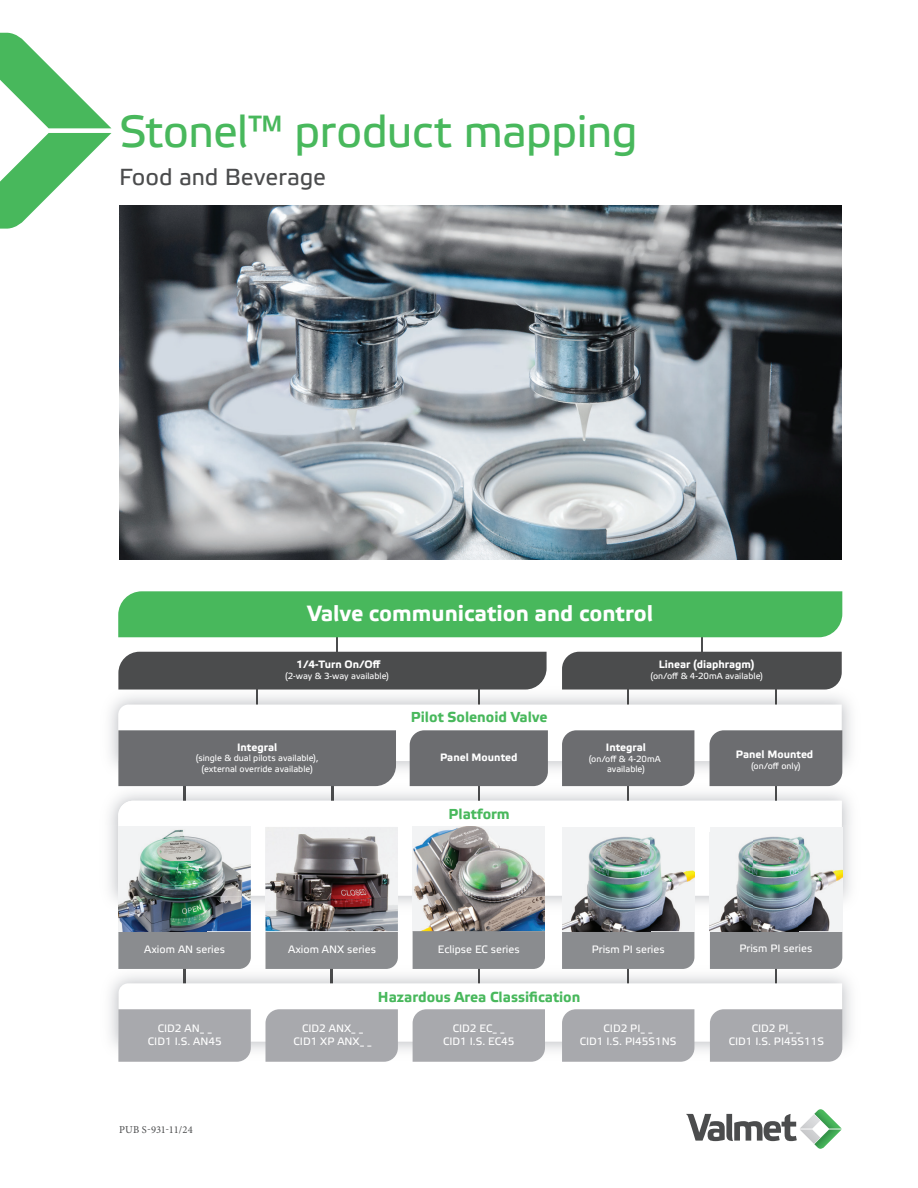
<style>
.page{position:relative;width:918px;height:1188px;background:#fff}
.page>*{position:absolute;margin:0;border:0;box-sizing:border-box;transform-origin:0 0}
.t1{font:45px "Etelka Text";letter-spacing:-.015em;color:#48b85c}
.t2{font:23.25px "Etelka Text";letter-spacing:-.005em;color:#4b4c4d}
.t3{font:700 22.05px "Etelka Text";color:#fff}
.t4{font:700 14.4px "Etelka Text";color:#48b85c}
.t5{font:10.65px/12.8px "Etelka Text";color:#fff;text-align:center}
.t6{font:700 10.65px "Etelka Text";color:#fff}
.t7{font:10.5px "Minion Pro";letter-spacing:.015em;color:#4b4c4d}
.t8{font:8.85px/10.6px "Etelka Text";color:#fff;text-align:center}
</style>
<div class="page">
<svg style="left:686px;top:1109px;width:156px;height:40px"></svg>
<svg style="left:0;top:33px;width:111px;height:196px"></svg>
<img style="left:842px;top:825px;width:8px;height:93px">
<img style="left:251px;top:896px;width:15px;height:22px">
<img style="left:398px;top:896px;width:15px;height:22px">
<img style="left:694px;top:896px;width:16px;height:22px">
<svg style="left:118px;top:801px;width:724px;height:95px"></svg>
<img style="left:110px;top:961px;width:741px;height:89px">
<img style="left:184px;top:969px;width:1px;height:14px">
<img style="left:331px;top:969px;width:1px;height:14px">
<img style="left:478px;top:969px;width:2px;height:14px">
<img style="left:628px;top:969px;width:1px;height:14px">
<img style="left:775px;top:969px;width:2px;height:14px">
<img style="left:110px;top:690px;width:741px;height:84px">
<img style="left:478px;top:690px;width:2px;height:15px">
<img style="left:628px;top:690px;width:1px;height:15px">
<img style="left:256px;top:690px;width:2px;height:15px">
<img style="left:775px;top:690px;width:2px;height:15px">
<svg style="left:118px;top:591px;width:724px;height:99px;background:#689c72"></svg>
<svg style="left:118px;top:705px;width:724px;height:96px"></svg>
<div style="left:562px;top:931px;width:132px;height:38px;background:#8a8c8f"></div>
<div style="left:710px;top:931px;width:132px;height:38px;background:#8a8c8f"></div>
<div style="left:118px;top:931px;width:133px;height:38px;background:#8a8c8f"></div>
<div style="left:266px;top:931px;width:132px;height:38px;background:#8a8c8f"></div>
<img style="left:118px;top:827px;width:133px;height:104px">
<img style="left:266px;top:827px;width:132px;height:104px">
<img style="left:413px;top:827px;width:132px;height:104px">
<div style="left:562px;top:827px;width:132px;height:104px;background:#f2f3f4"></div>
<img style="left:562px;top:837px;width:132px;height:94px">
<div style="left:710px;top:827px;width:132px;height:104px;background:#f2f3f4"></div>
<img style="left:710px;top:836px;width:132px;height:95px">
<div style="left:413px;top:931px;width:132px;height:38px;background:#8a8c8f"></div>
<svg style="left:118px;top:983px;width:724px;height:79px"></svg>
<img style="left:119px;top:206px;width:722px;height:353px">
<h1 class="t1" style="left:119px;top:103px;width:520px">Stonel™ product mapping</h1>
<h2 class="t2" style="left:119px;top:162px;width:208px">Food and Beverage</h2>
<h3 class="t3" style="left:307px;top:599px;width:347px">Valve communication and control</h3>
<p class="t6" style="left:297px;top:658px;width:86px">1/4-Turn On/Off</p>
<p class="t8" style="left:285px;top:671px;width:105px">(2-way &amp; 3-way available)</p>
<p class="t6" style="left:659px;top:658px;width:97px">Linear (diaphragm)</p>
<p class="t8" style="left:651px;top:671px;width:114px">(on/off &amp; 4-20mA available)</p>
<p class="t6" style="left:237px;top:740px;width:42px">Integral</p>
<p class="t8" style="left:196px;top:753px;width:124px">(single &amp; dual pilots available), (external override available)</p>
<h3 class="t4" style="left:411px;top:708px;width:138px">Pilot Solenoid Valve</h3>
<p class="t6" style="left:440px;top:751px;width:79px">Panel Mounted</p>
<h3 class="t4" style="left:449px;top:804px;width:63px">Platform</h3>
<p class="t6" style="left:606px;top:741px;width:42px">Integral</p>
<p class="t8" style="left:589px;top:753px;width:74px">(on/off &amp; 4-20mA available)</p>
<p class="t6" style="left:736px;top:748px;width:79px">Panel Mounted</p>
<p class="t8" style="left:751px;top:761px;width:51px">(on/off only)</p>
<p class="t5" style="left:144px;top:943px;width:82px">Axiom AN series</p>
<p class="t5" style="left:288px;top:943px;width:89px">Axiom ANX series</p>
<p class="t5" style="left:438px;top:943px;width:83px">Eclipse EC series</p>
<p class="t5" style="left:592px;top:943px;width:74px">Prism PI series</p>
<p class="t5" style="left:739px;top:942px;width:74px">Prism PI series</p>
<h3 class="t4" style="left:378px;top:988px;width:204px">Hazardous Area Classification</h3>
<p class="t5" style="left:148px;top:1022px;width:75px">CID2 AN_ _<br>CID1 I.S. AN45</p>
<p class="t5" style="left:294px;top:1022px;width:80px">CID2 ANX_ _<br>CID1 XP ANX_ _</p>
<p class="t5" style="left:443px;top:1022px;width:73px">CID2 EC_ _<br>CID1 I.S. EC45</p>
<p class="t5" style="left:580px;top:1022px;width:98px">CID2 PI_ _<br>CID1 I.S. PI45S1NS</p>
<p class="t5" style="left:729px;top:1022px;width:97px">CID2 PI_ _<br>CID1 I.S. PI45S11S</p>
<p class="t7" style="left:119px;top:1122px;width:75px">PUB S-931-11/24</p>
</div>
